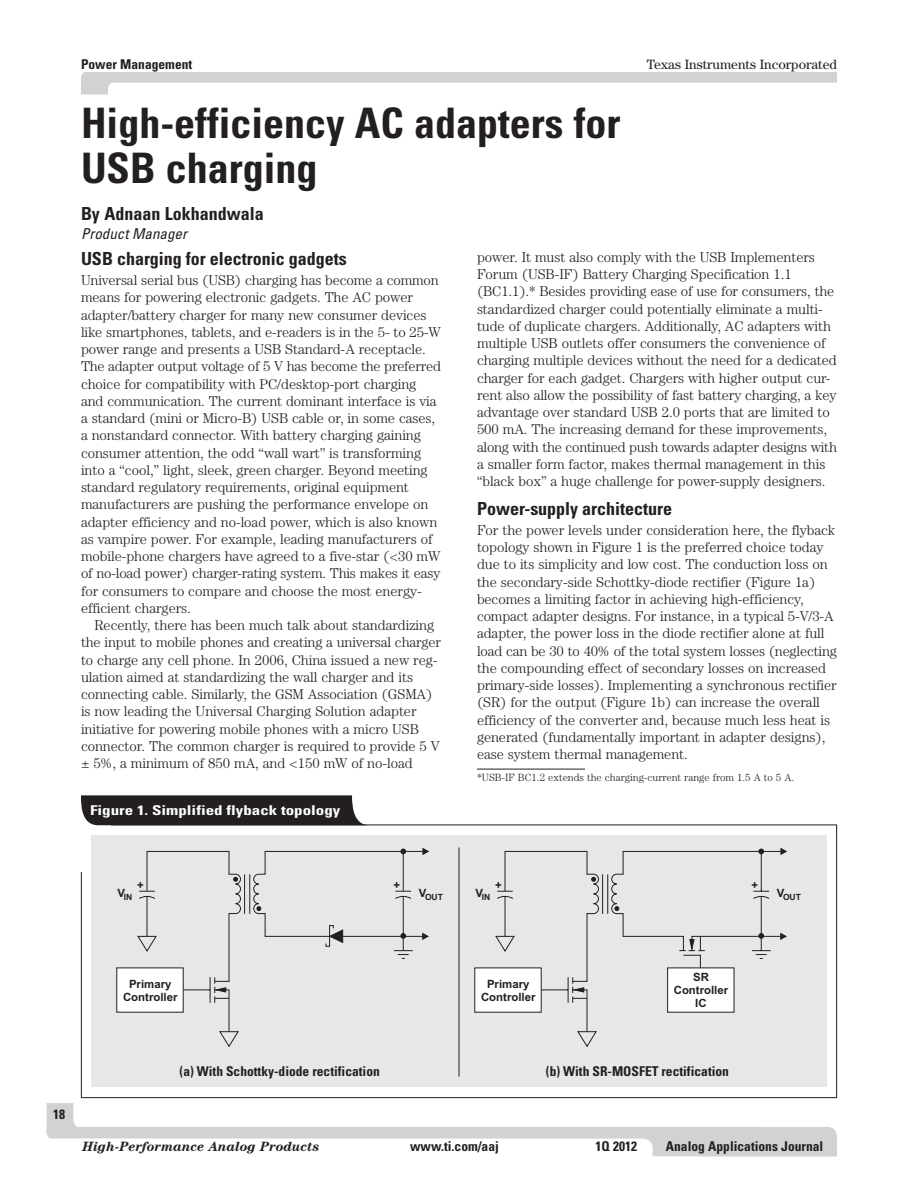
<style>
.page{position:relative;width:918px;height:1188px;background:#fff}
.page>*{position:absolute;margin:0;border:0;box-sizing:border-box;transform-origin:0 0}
.t1{font:700 condensed 42px/45px "Univers";color:#231f20}
.t2{font:700 condensed 18px "Univers";color:#231f20}
.t3{font:italic condensed 15px "Univers";color:#231f20}
.t4{font:300 14.25px/17.2px "Century";letter-spacing:-.005em;color:#231f20}
.t5{font:700 condensed 13.5px "Univers";color:#231f20}
.t6{font:700 condensed 13.5px "Univers";color:#fff;scale:1.26 1}
.t7{font:italic 700 13.5px "Century";color:#231f20}
.t8{font:13.5px "Century";color:#231f20}
.t9{font:700 11.4px/12.8px "Arial";color:#231f20;text-align:center}
.t10{font:300 10.5px "Century";color:#231f20}
.t11{font:700 8.55px "Arial";color:#231f20}
</style>
<div class="page">
<svg style="left:81px;top:72px;width:756px;height:22px"></svg>
<svg style="left:46px;top:1103px;width:791px;height:54px"></svg>
<div style="left:81px;top:1139px;width:558px;height:17px;background:#fff"></div>
<hr style="left:477px;top:769px;width:108px;height:1px;background:#231f20">
<div style="left:91px;top:836px;width:735px;height:252px;background:#e6e7e9"></div>
<svg style="left:137px;top:935px;width:460px;height:113px"></svg>
<svg style="left:146px;top:951px;width:625px;height:31px"></svg>
<div style="left:474px;top:967px;width:68px;height:46px;background:#fff"></div>
<div style="left:116px;top:967px;width:68px;height:46px;background:#fff"></div>
<div style="left:667px;top:967px;width:67px;height:46px;background:#fff"></div>
<svg style="left:138px;top:848px;width:649px;height:103px"></svg>
<svg style="left:81px;top:795px;width:289px;height:30px;background:#322f30"></svg>
<hr style="left:459px;top:848px;width:1px;height:229px;background:#231f20">
<p class="t5" style="left:81px;top:56px;width:113px">Power Management</p>
<h1 class="t1" style="left:81px;top:101px;width:541px">High-efficiency AC adapters for<br>USB charging</h1>
<p class="t2" style="left:81px;top:203px;width:184px">By Adnaan Lokhandwala</p>
<p class="t3" style="left:81px;top:225px;width:108px">Product Manager</p>
<p class="t8" style="left:647px;top:56px;width:192px">Texas Instruments Incorporated</p>
<p class="t2" style="left:81px;top:248px;width:267px">USB charging for electronic gadgets</p>
<p class="t4" style="left:81px;top:272px;width:362px">Universal serial bus (USB) charging has become a common means for powering electronic gadgets. The AC power adapter/battery charger for many new consumer devices like smartphones, tablets, and e-readers is in the 5- to 25-W power range and presents a USB Standard-A receptacle.<br>The adapter output voltage of 5 V has become the preferred choice for compatibility with PC/desktop-port charging and communication. The current dominant interface is via a standard (mini or Micro-B) USB cable or, in some cases, a nonstandard connector. With battery charging gaining consumer attention, the odd “wall wart” is transforming into a “cool,” light, sleek, green charger. Beyond meeting standard regulatory requirements, original equipment manufacturers are pushing the performance envelope on adapter efficiency and no-load power, which is also known as vampire power. For example, leading manufacturers of mobile-phone chargers have agreed to a five-star (&lt;30 mW of no-load power) charger-rating system. This makes it easy for consumers to compare and choose the most energy&shy;efficient chargers.</p>
<p class="t4" style="left:81px;top:617px;width:362px;text-indent:14px">Recently, there has been much talk about standardizing the input to mobile phones and creating a universal charger to charge any cell phone. In 2006, China issued a new reg&shy;ulation aimed at standardizing the wall charger and its connecting cable. Similarly, the GSM Association (GSMA) is now leading the Universal Charging Solution adapter initiative for powering mobile phones with a micro USB connector. The common charger is required to provide 5 V ± 5%, a minimum of 850 mA, and &lt;150 mW of no-load</p>
<p class="t6" style="left:90px;top:802px;width:200px">Figure 1. Simplified flyback topology</p>
<p class="t4" style="left:477px;top:248px;width:362px">power. It must also comply with the USB Implementers Forum (USB-IF) Battery Charging Specification 1.1 (BC1.1).* Besides providing ease of use for consumers, the standardized charger could potentially eliminate a multi&shy;tude of duplicate chargers. Additionally, AC adapters with multiple USB outlets offer consumers the convenience of charging multiple devices without the need for a dedicated charger for each gadget. Chargers with higher output cur&shy;rent also allow the possibility of fast battery charging, a key advantage over standard USB 2.0 ports that are limited to 500 mA. The increasing demand for these improvements, along with the continued push towards adapter designs with a smaller form factor, makes thermal management in this “black box” a huge challenge for power-supply designers.</p>
<p class="t2" style="left:477px;top:497px;width:197px">Power-supply architecture</p>
<p class="t4" style="left:477px;top:521px;width:362px">For the power levels under consideration here, the flyback topology shown in Figure 1 is the preferred choice today due to its simplicity and low cost. The conduction loss on the secondary-side Schottky-diode rectifier (Figure 1a) becomes a limiting factor in achieving high-efficiency, compact adapter designs. For instance, in a typical 5-V/3-A adapter, the power loss in the diode rectifier alone at full load can be 30 to 40% of the total system losses (neglecting the compounding effect of secondary losses on increased primary-side losses). Implementing a synchronous rectifier (SR) for the output (Figure 1b) can increase the overall efficiency of the converter and, because much less heat is generated (fundamentally important in adapter designs), ease system thermal management.</p>
<p class="t10" style="left:477px;top:772px;width:319px">*USB-IF BC1.2 extends the charging-current range from 1.5 A to 5 A.</p>
<p class="t9" style="left:137px;top:880px;width:8px">+</p>
<p class="t9" style="left:394px;top:880px;width:8px">+</p>
<p class="t9" style="left:495px;top:880px;width:8px">+</p>
<p class="t9" style="left:752px;top:880px;width:8px">+</p>
<p class="t11" style="left:117px;top:893px;width:16px"><sup>V</sup>IN</p>
<p class="t11" style="left:419px;top:893px;width:26px"><sup>V</sup>OUT</p>
<p class="t11" style="left:475px;top:893px;width:16px"><sup>V</sup>IN</p>
<p class="t11" style="left:777px;top:893px;width:26px"><sup>V</sup>OUT</p>
<p class="t9" style="left:123px;top:979px;width:56px">Primary<br>Controller</p>
<p class="t9" style="left:481px;top:979px;width:56px">Primary<br>Controller</p>
<p class="t9" style="left:674px;top:972px;width:56px">SR<br>Controller<br>IC</p>
<p class="t5" style="left:53px;top:1106px;width:13px">18</p>
<p class="t5" style="left:180px;top:1063px;width:202px">(a) With Schottky-diode rectification</p>
<p class="t5" style="left:546px;top:1063px;width:185px">(b) With SR-MOSFET rectification</p>
<p class="t7" style="left:82px;top:1139px;width:239px">High-Performance Analog Products</p>
<p class="t5" style="left:410px;top:1138px;width:90px">www.ti.com/aaj</p>
<p class="t5" style="left:596px;top:1138px;width:43px">1Q 2012</p>
<p class="t5" style="left:666px;top:1138px;width:159px">Analog Applications Journal</p>
</div>
